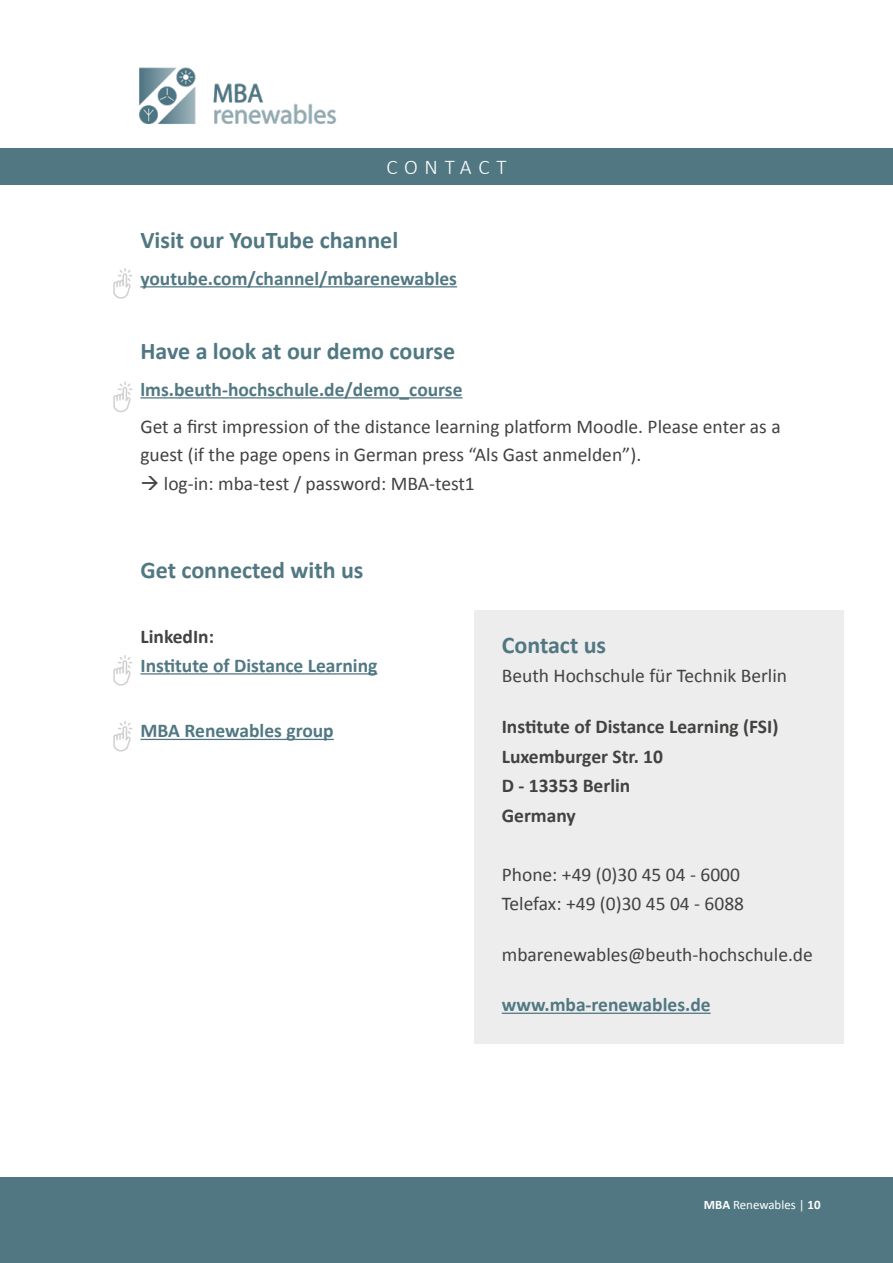
<style>
.page{position:relative;width:893px;height:1263px;background:#fff}
.page>*{position:absolute;margin:0;border:0;box-sizing:border-box;transform-origin:0 0}
.t1{font:700 24px "Calibri";color:#517882}
.t2{font:300 21px "Calibri";letter-spacing:.315em;color:#fff}
.t3{font:19.5px/29.5px "Calibri";color:#424241}
.t4{font:700 19.5px "Calibri";color:#517882}
.t5{font:700 19.5px/29.5px "Calibri";color:#424241}
.t6{font:12.9px "Calibri";color:#fff}
.s1{font-weight:700}
</style>
<div class="page">
<img style="left:139px;top:67px;width:198px;height:58px">
<div style="left:0;top:149px;width:893px;height:36px;background:#517882"></div>
<div style="left:0;top:1178px;width:893px;height:85px;background:#517882"></div>
<div style="left:474px;top:610px;width:370px;height:434px;background:#ededed"></div>
<hr style="left:502px;top:1013px;width:209px;height:1px;background:#517882">
<hr style="left:140px;top:673px;width:237px;height:1px;background:#517882">
<hr style="left:140px;top:739px;width:194px;height:1px;background:#517882">
<hr style="left:140px;top:286px;width:317px;height:1px;background:#517882">
<hr style="left:140px;top:397px;width:323px;height:1px;background:#517882">
<svg style="left:113px;top:148px;width:19px;height:604px"></svg>
<p class="t2" style="left:386px;top:154px;width:122px">CONTACT</p>
<p class="t1" style="left:140px;top:223px;width:259px">Visit our YouTube channel</p>
<p class="t4" style="left:140px;top:264px;width:318px">youtube.com/channel/mbarenewables</p>
<p class="t1" style="left:140px;top:334px;width:316px">Have a look at our demo course</p>
<p class="t4" style="left:140px;top:375px;width:324px">lms.beuth-hochschule.de/demo_course</p>
<p class="t3" style="left:140px;top:411px;width:642px;line-height:28.5px">Get a first impression of the distance learning platform Moodle. Please enter as a guest (if the page opens in German press “Als Gast anmelden”).</p>
<p class="t3" style="left:140px;top:467px;width:336px">→ log-in: mba-test / password: MBA-test1</p>
<p class="t1" style="left:140px;top:553px;width:224px">Get connected with us</p>
<p class="t5" style="left:140px;top:621px;width:75px">LinkedIn:</p>
<p class="t4" style="left:140px;top:651px;width:238px">Institute of Distance Learning</p>
<p class="t4" style="left:140px;top:717px;width:195px">MBA Renewables group</p>
<p class="t1" style="left:502px;top:628px;width:106px">Contact us</p>
<p class="t3" style="left:502px;top:660px;width:287px">Beuth Hochschule für Technik Berlin</p>
<p class="t5" style="left:502px;top:711px;width:278px">Institute of Distance Learning (FSI)<br>Luxemburger Str. 10<br>D - 13353 Berlin<br>Germany</p>
<p class="t3" style="left:502px;top:858px;width:244px">Phone: +49 (0)30 45 04 - 6000<br>Telefax: +49 (0)30 45 04 - 6088</p>
<p class="t3" style="left:502px;top:938px;width:313px">mbarenewables@beuth-hochschule.de</p>
<p class="t4" style="left:502px;top:991px;width:210px">www.mba-renewables.de</p>
<p class="t6" style="left:704px;top:1196px;width:118px"><span class="s1">MBA</span> Renewables | <span class="s1">10</span></p>
</div>
